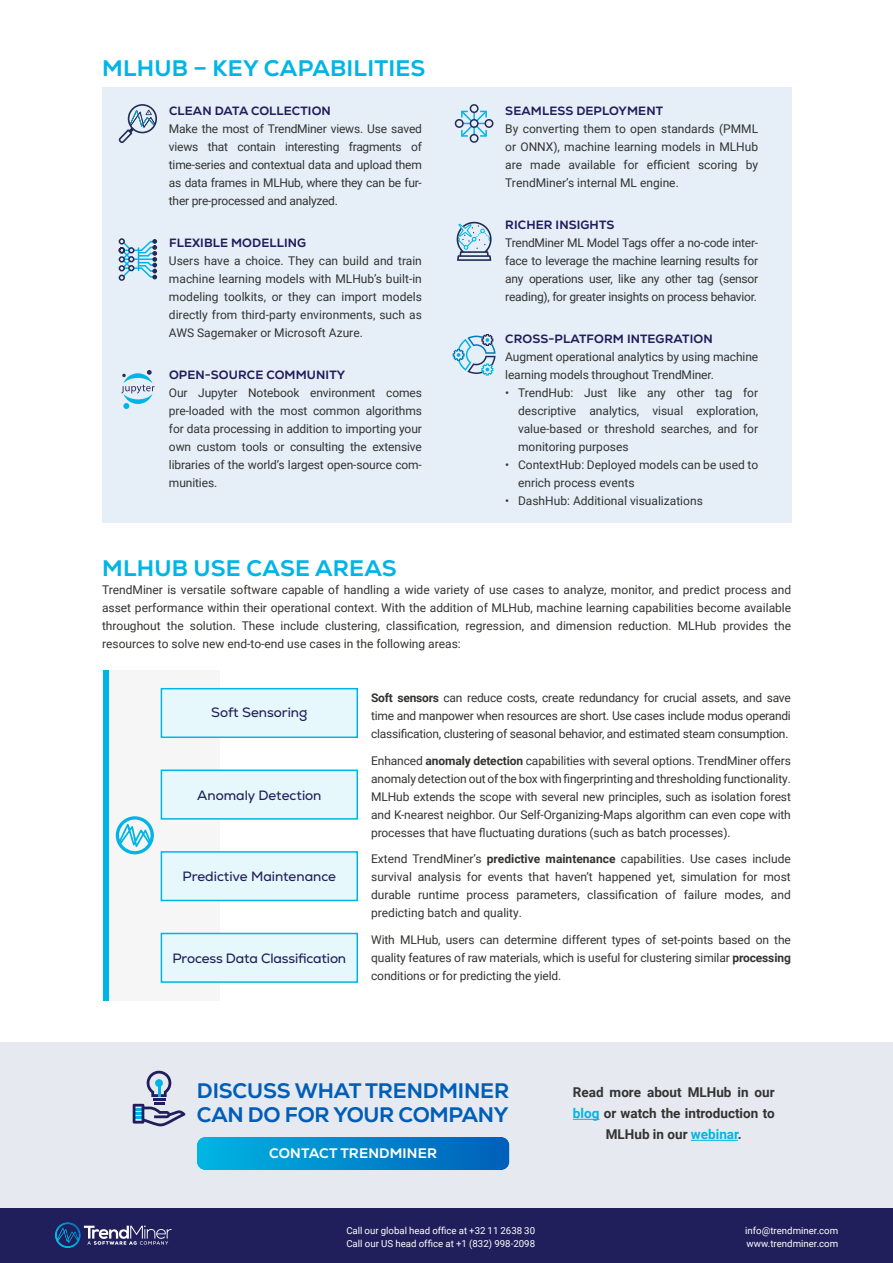
<style>
.page{position:relative;width:893px;height:1263px;background:#fff}
.page>*{position:absolute;margin:0;border:0;box-sizing:border-box;transform-origin:0 0}
.t1{font:800 22.5px "Nexa";letter-spacing:.01em;color:#00b5e5}
.t2{font:800 21px/24px "Nexa";letter-spacing:-.005em;color:#005eb8}
.t3{font:800 13.8px "Nexa";letter-spacing:.01em;color:#fff}
.t4{font:13.5px "Nexa";color:#201e5b}
.t5{font:700 13.5px/21px "Roboto";color:#333332;text-align:center}
.t6{font:12px/18px "Roboto";letter-spacing:-.01em;color:#333332;text-align:justify}
.t7{font:800 12px "Nexa";letter-spacing:.01em;color:#201e5b}
.t8{font:9.6px/13.8px "Roboto";color:#fff}
.s1{font-weight:700}
.s2{color:#00b5e2}
</style>
<div class="page">
<div style="left:103px;top:670px;width:117px;height:331px;background:#f6f6f6"></div>
<div style="left:0;top:1208px;width:893px;height:55px;background:#201e5b"></div>
<div style="left:0;top:1042px;width:893px;height:166px;background:#e6e9ef"></div>
<svg style="left:197px;top:1137px;width:312px;height:33px;background:#018acd"></svg>
<svg style="left:55px;top:1222px;width:117px;height:26px"></svg>
<div style="left:102px;top:87px;width:689px;height:435px;background:#e6eff8"></div>
<svg style="left:118px;top:104px;width:39px;height:39px"></svg>
<svg style="left:456px;top:221px;width:36px;height:40px"></svg>
<div style="left:470px;top:104px;width:9px;height:9px;border:2px solid #212c55;border-radius:50%"></div>
<div style="left:484px;top:119px;width:9px;height:9px;border:2px solid #212c55;border-radius:50%"></div>
<div style="left:455px;top:119px;width:9px;height:9px;border:2px solid #212c55;border-radius:50%"></div>
<svg style="left:460px;top:109px;width:28px;height:34px"></svg>
<svg style="left:118px;top:238px;width:39px;height:43px"></svg>
<svg style="left:121px;top:370px;width:34px;height:39px"></svg>
<svg style="left:452px;top:334px;width:44px;height:42px"></svg>
<div style="left:161px;top:689px;width:196px;height:48px;background:#e6f8fc"></div>
<div style="left:161px;top:688px;width:197px;height:50px;border:2px solid #00b5e5"></div>
<div style="left:161px;top:770px;width:196px;height:49px;background:#e6f8fc"></div>
<div style="left:161px;top:769px;width:197px;height:51px;border:2px solid #00b5e5"></div>
<div style="left:161px;top:852px;width:196px;height:48px;background:#e6f8fc"></div>
<div style="left:161px;top:851px;width:197px;height:50px;border:2px solid #00b5e5"></div>
<div style="left:161px;top:933px;width:196px;height:49px;background:#e6f8fc"></div>
<div style="left:161px;top:933px;width:197px;height:50px;border:2px solid #00b5e5"></div>
<svg style="left:116px;top:816px;width:38px;height:38px"></svg>
<svg style="left:573px;top:1119px;width:26px;height:1px"></svg>
<hr style="left:691px;top:1140px;width:47px;height:1px;background:#00b5e2">
<svg style="left:133px;top:1070px;width:52px;height:56px"></svg>
<div style="left:103px;top:670px;width:6px;height:331px;background:#00b5e5"></div>
<h1 class="t1" style="left:102px;top:55px;width:325px">MLHUB – KEY CAPABILITIES</h1>
<p class="t7" style="left:169px;top:104px;width:163px">CLEAN DATA COLLECTION</p>
<p class="t6" style="left:169px;top:121px;width:254px">Make the most of TrendMiner views. Use saved views that contain interesting fragments of time-series and contextual data and upload them as data frames in MLHub, where they can be fur&shy;ther pre-processed and analyzed.</p>
<p class="t7" style="left:169px;top:236px;width:139px">FLEXIBLE MODELLING</p>
<p class="t6" style="left:169px;top:253px;width:254px">Users have a choice. They can build and train machine learning models with MLHub’s built-in modeling toolkits, or they can import models directly from third-party environments, such as AWS Sagemaker or Microsoft Azure.</p>
<p class="t7" style="left:169px;top:368px;width:178px">OPEN-SOURCE COMMUNITY</p>
<p class="t6" style="left:169px;top:385px;width:254px">Our Jupyter Notebook environment comes pre-loaded with the most common algorithms for data processing in addition to importing your own custom tools or consulting the extensive libraries of the world’s largest open-source com&shy;munities.</p>
<p class="t7" style="left:505px;top:104px;width:159px">SEAMLESS DEPLOYMENT</p>
<p class="t6" style="left:505px;top:121px;width:254px">By converting them to open standards (PMML or ONNX), machine learning models in MLHub are made available for efficient scoring by TrendMiner’s internal ML engine.</p>
<p class="t7" style="left:505px;top:218px;width:111px">RICHER INSIGHTS</p>
<p class="t6" style="left:505px;top:235px;width:254px">TrendMiner ML Model Tags offer a no-code inter&shy;face to leverage the machine learning results for any operations user, like any other tag (sensor reading), for greater insights on process behavior.</p>
<p class="t7" style="left:505px;top:332px;width:209px">CROSS-PLATFORM INTEGRATION</p>
<p class="t6" style="left:505px;top:349px;width:254px">Augment operational analytics by using machine learning models throughout TrendMiner.</p>
<p class="t6" style="left:518px;top:385px;width:242px;text-indent:-13px">• TrendHub: Just like any other tag for descriptive analytics, visual exploration, value-based or threshold searches, and for monitoring purposes</p>
<p class="t6" style="left:518px;top:457px;width:242px;text-indent:-13px">• ContextHub: Deployed models can be used to enrich process events</p>
<p class="t6" style="left:505px;top:493px;width:199px">• DashHub: Additional visualizations</p>
<h1 class="t1" style="left:102px;top:555px;width:296px">MLHUB USE CASE AREAS</h1>
<p class="t6" style="left:102px;top:582px;width:691px">TrendMiner is versatile software capable of handling a wide variety of use cases to analyze, monitor, and predict process and asset performance within their operational context. With the addition of MLHub, machine learning capabilities become available throughout the solution. These include clustering, classification, regression, and dimension reduction. MLHub provides the resources to solve new end-to-end use cases in the following areas:</p>
<p class="t4" style="left:211px;top:707px;width:98px">Soft Sensoring</p>
<p class="t4" style="left:197px;top:790px;width:126px">Anomaly Detection</p>
<p class="t4" style="left:183px;top:872px;width:155px">Predictive Maintenance</p>
<p class="t4" style="left:172px;top:953px;width:175px">Process Data Classification</p>
<p class="t6" style="left:371px;top:689px;width:421px"><span class="s1">Soft sensors</span> can reduce costs, create redundancy for crucial assets, and save time and manpower when resources are short. Use cases include modus operandi classification, clustering of seasonal behavior, and estimated steam consumption.</p>
<p class="t6" style="left:371px;top:752px;width:421px">Enhanced <span class="s1">anomaly detection</span> capabilities with several options. TrendMiner offers anomaly detection out of the box with fingerprinting and thresholding functionality.<br>MLHub extends the scope with several new principles, such as isolation forest and K-nearest neighbor. Our Self-Organizing-Maps algorithm can even cope with processes that have fluctuating durations (such as batch processes).</p>
<p class="t6" style="left:371px;top:850px;width:421px">Extend TrendMiner’s <span class="s1">predictive maintenance</span> capabilities. Use cases include survival analysis for events that haven’t happened yet, simulation for most durable runtime process parameters, classification of failure modes, and predicting batch and quality.</p>
<p class="t6" style="left:371px;top:931px;width:421px">With MLHub, users can determine different types of set-points based on the quality features of raw materials, which is useful for clustering similar <span class="s1">processing </span>conditions or for predicting the yield.</p>
<h2 class="t2" style="left:197px;top:1079px;width:314px">DISCUSS WHAT TRENDMINER<br>CAN DO FOR YOUR COMPANY</h2>
<p class="t3" style="left:269px;top:1145px;width:169px">CONTACT TRENDMINER</p>
<p class="t5" style="left:573px;top:1083px;width:203px">Read more about MLHub in our <span class="s2">blog</span> or watch the introduction to<br>MLHub in our <span class="s2">webinar</span>.</p>
<p class="t8" style="left:346px;top:1223px;width:190px">Call our global head office at +32 11 2638 30<br>Call our US head office at +1 (832) 998-2098</p>
<p class="t8" style="left:745px;top:1224px;width:95px">info@trendminer.com www.trendminer.com</p>
</div>
